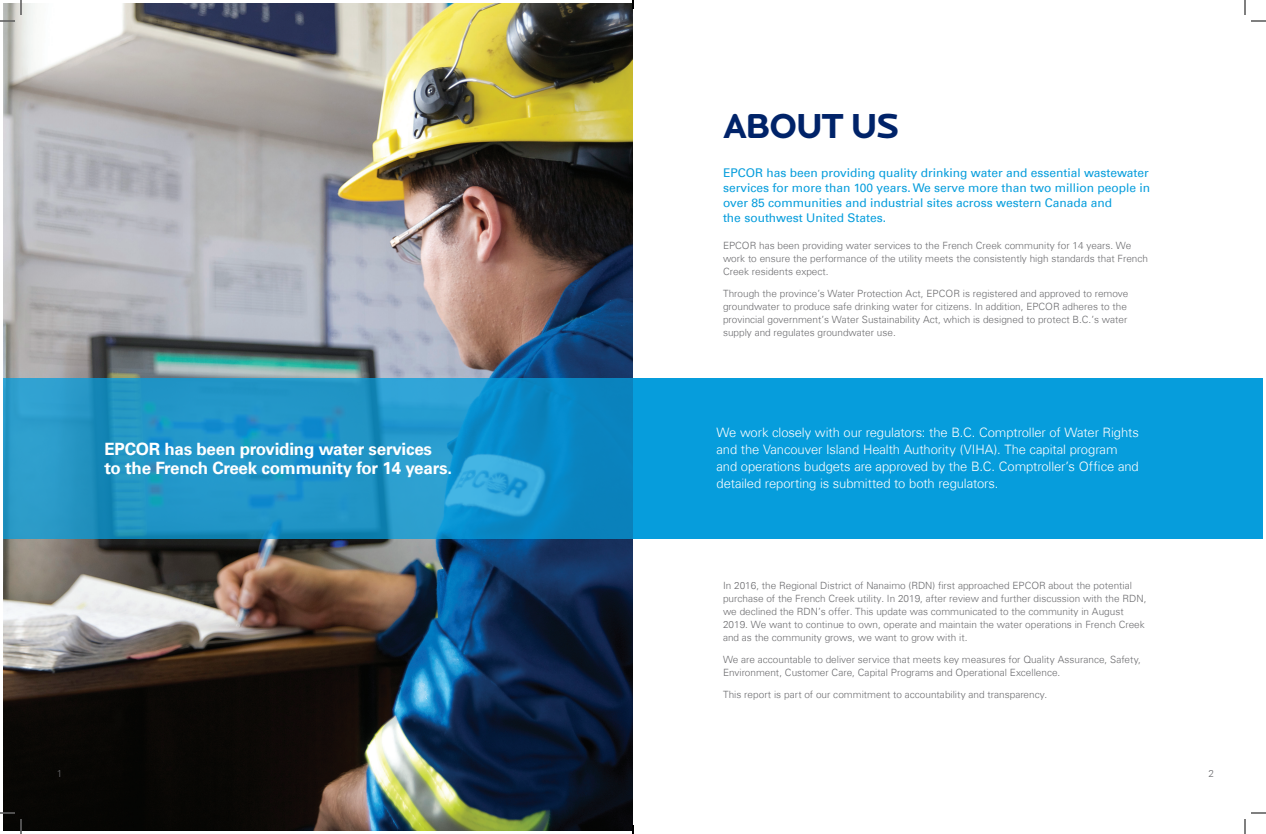
<style>
.page{position:relative;width:1266px;height:834px;background:#fff}
.page>*{position:absolute;margin:0;border:0;box-sizing:border-box;transform-origin:0 0}
.body{font:700 36px "Locator Display";letter-spacing:-.04em;color:#002369}
.t1{font:700 17px/19px "Univers Com 65";letter-spacing:-.015em;color:#fff}
.t2{font:300 13px/17px "Univers Com 45";letter-spacing:-.01em;color:#fff}
.body-2{font:12px/15px "Univers Com 55 Roman";color:#069ddc}
.body-3{font:300 10px/13px "Univers Com 45";color:#6c6c6f}
</style>
<div class="page">
<img style="left:3px;top:3px;width:630px;height:828px">
<div style="left:633px;top:378px;width:630px;height:160px;background:#069ddc"></div>
<svg style="left:3px;top:378px;width:630px;height:160px;background:#1d93c7"></svg>
<svg style="left:0;top:0;width:22px;height:22px"></svg>
<svg style="left:0;top:812px;width:22px;height:22px"></svg>
<svg style="left:1244px;top:0;width:22px;height:22px"></svg>
<svg style="left:1244px;top:812px;width:22px;height:22px"></svg>
<svg style="left:632px;top:0;width:2px;height:9px"></svg>
<svg style="left:632px;top:825px;width:2px;height:9px"></svg>
<p class="t1" style="left:105px;top:439px;width:349px">EPCOR has been providing water services to the French Creek community for 14 years.</p>
<p class="body" style="left:723px;top:105px;width:178px">ABOUT US</p>
<p class="body-2" style="left:723px;top:166px;width:429px">EPCOR has been providing quality drinking water and essential wastewater services for more than 100 years. We serve more than two million people in over 85 communities and industrial sites across western Canada and<br>the southwest United States.</p>
<p class="body-3" style="left:723px;top:239px;width:427px">EPCOR has been providing water services to the French Creek community for 14 years. We work to ensure the performance of the utility meets the consistently high standards that French<br>Creek residents expect.</p>
<p class="body-3" style="left:723px;top:287px;width:407px">Through the province’s Water Protection Act, EPCOR is registered and approved to remove groundwater to produce safe drinking water for citizens. In addition, EPCOR adheres to the provincial government’s Water Sustainability Act, which is designed to protect B.C.’s water supply and regulates groundwater use.</p>
<p class="t2" style="left:717px;top:424px;width:424px">We work closely with our regulators: the B.C. Comptroller of Water Rights and the Vancouver Island Health Authority (VIHA). The capital program and operations budgets are approved by the B.C. Comptroller’s Office and detailed reporting is submitted to both regulators.</p>
<p class="body-3" style="left:723px;top:579px;width:425px">In 2016, the Regional District of Nanaimo (RDN) first approached EPCOR about the potential purchase of the French Creek utility. In 2019, after review and further discussion with the RDN, we declined the RDN’s offer. This update was communicated to the community in August 2019. We want to continue to own, operate and maintain the water operations in French Creek and as the community grows, we want to grow with it.</p>
<p class="body-3" style="left:723px;top:653px;width:419px">We are accountable to deliver service that meets key measures for Quality Assurance, Safety,<br>Environment, Customer Care, Capital Programs and Operational Excellence.</p>
<p class="body-3" style="left:723px;top:688px;width:326px">This report is part of our commitment to accountability and transparency.</p>
<p class="body-3" style="left:57px;top:767px;width:7px">1</p>
<p class="body-3" style="left:1208px;top:767px;width:7px">2</p>
</div>
